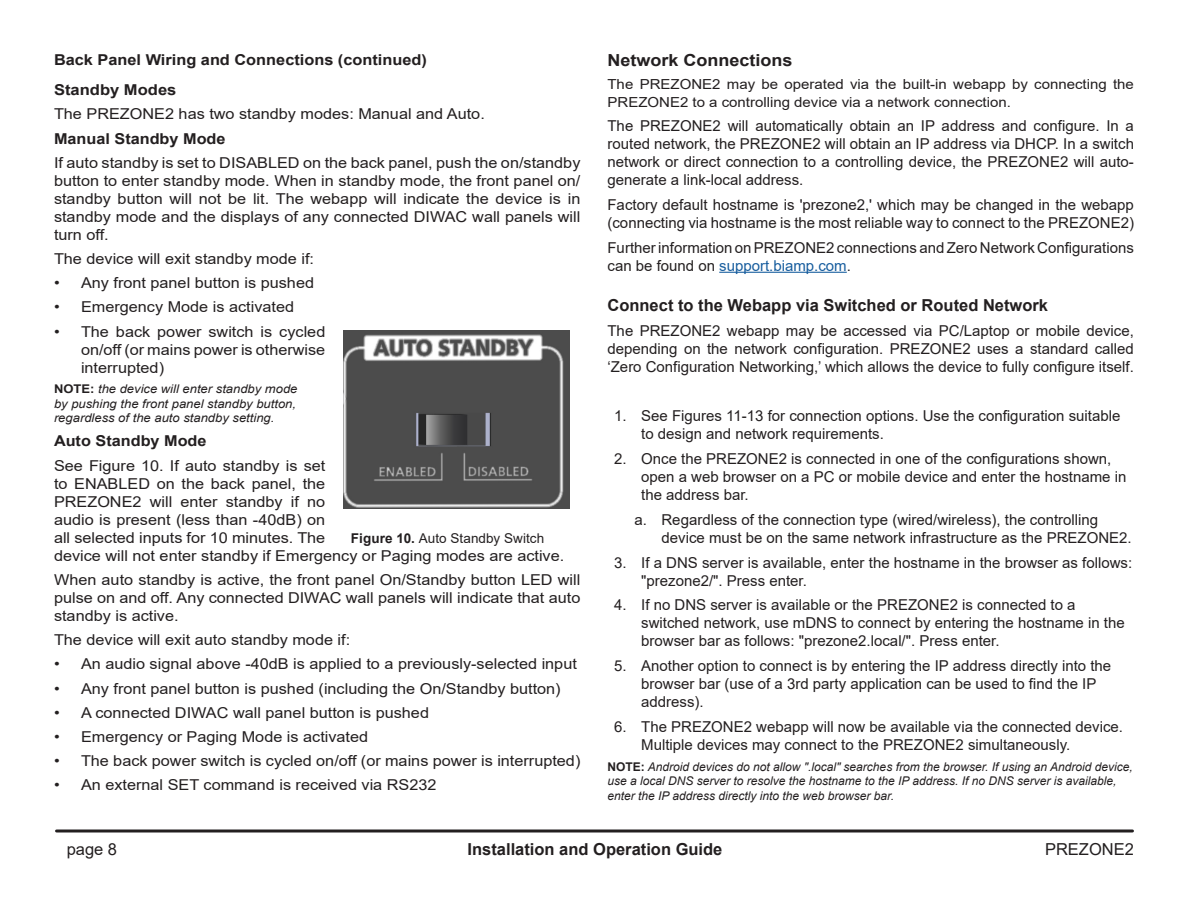
<style>
.page{position:relative;width:1188px;height:918px;background:#fff}
.page>*{position:absolute;margin:0;border:0;box-sizing:border-box;transform-origin:0 0}
.Body_Text_10pt_reg{font:700 16.65px "Arial";color:#231f20;scale:1.08 1}
.Heading__3__11_pt{font:700 16.5px "Arial";color:#231f20}
.t1{font:16.5px "Arial";color:#231f20}
.Body_Text_10pt_reg-2{font:15px/18px "Arial";color:#231f20}
.Body_Text_10pt_reg-3{font:15px/18px "Arial";color:#231f20;text-align:justify;scale:1.08 1}
.Heading__3__11_pt-2{font:700 15px "Arial";color:#231f20;scale:1.09 1}
.Body_Text_10pt_reg-4{font:700 15px "Arial";color:#231f20;scale:1.08 1}
.Heading__3__11_pt-3{font:700 15px "Arial";color:#231f20;scale:1.1 1}
.Body_Text_10pt_reg-5{font:13.8px/18px "Arial";color:#231f20;scale:1.08 1}
.caption-figures{font:13.5px "Arial";letter-spacing:.005em;color:#231f20}
.Notes_with_bold__8pt{font:italic 12px/14.4px "Arial";color:#231f20}
.Notes_with_bold__8pt-2{font:italic 12px/14.4px "Arial";color:#231f20;text-align:justify;scale:1.08 1}
.s1{font-weight:700;font-style:normal}
.s2{font-weight:700}
.s3{color:#175d9e}
</style>
<div class="page">
<hr style="left:57px;top:830px;width:1076px;height:2px;background:#231f20">
<hr style="left:719px;top:272px;width:128px;height:1px;background:#175d9e">
<img style="left:344px;top:330px;width:226px;height:178px">
<p class="Heading__3__11_pt-2" style="left:54px;top:49px;width:344px">Back Panel Wiring and Connections (continued)</p>
<p class="Heading__3__11_pt-3" style="left:54px;top:79px;width:113px">Standby Modes</p>
<p class="Body_Text_10pt_reg-3" style="left:54px;top:105px;width:400px">The PREZONE2 has two standby modes: Manual and Auto.</p>
<p class="Body_Text_10pt_reg-4" style="left:54px;top:128px;width:160px">Manual Standby Mode</p>
<p class="Body_Text_10pt_reg-3" style="left:54px;top:153px;width:489px">If auto standby is set to DISABLED on the back panel, push the on/standby button to enter standby mode. When in standby mode, the front panel on/ standby button will not be lit. The webapp will indicate the device is in standby mode and the displays of any connected DIWAC wall panels will turn off.</p>
<p class="Body_Text_10pt_reg-3" style="left:54px;top:250px;width:242px">The device will exit standby mode if:</p>
<p class="Body_Text_10pt_reg-3" style="left:54px;top:274px;width:242px">• Any front panel button is pushed</p>
<p class="Body_Text_10pt_reg-3" style="left:54px;top:298px;width:224px">• Emergency Mode is activated</p>
<p class="Body_Text_10pt_reg-3" style="left:81px;top:322px;width:228px;text-indent:-27px">• The back power switch is cycled on/off (or mains power is otherwise interrupted)</p>
<p class="Notes_with_bold__8pt-2" style="left:54px;top:382px;width:227px"><span class="s1">NOTE:</span> the device will enter standby mode by pushing the front panel standby button, regardless of the auto standby setting.</p>
<p class="Body_Text_10pt_reg-4" style="left:54px;top:431px;width:143px">Auto Standby Mode</p>
<p class="Body_Text_10pt_reg-3" style="left:54px;top:456px;width:474px;text-align:left">See Figure 10. If auto standby is set<br>to ENABLED on the back panel, the<br>PREZONE2 will enter standby if no<br>audio is present (less than -40dB) on<br>all selected inputs for 10 minutes. The<br>device will not enter standby if Emergency or Paging modes are active.</p>
<p class="Body_Text_10pt_reg-3" style="left:54px;top:570px;width:489px">When auto standby is active, the front panel On/Standby button LED will pulse on and off. Any connected DIWAC wall panels will indicate that auto standby is active.</p>
<p class="Body_Text_10pt_reg-3" style="left:54px;top:631px;width:276px">The device will exit auto standby mode if:</p>
<p class="Body_Text_10pt_reg-3" style="left:54px;top:655px;width:486px">• An audio signal above -40dB is applied to a previously-selected input</p>
<p class="Body_Text_10pt_reg-3" style="left:54px;top:679px;width:471px">• Any front panel button is pushed (including the On/Standby button)</p>
<p class="Body_Text_10pt_reg-3" style="left:54px;top:703px;width:349px">• A connected DIWAC wall panel button is pushed</p>
<p class="Body_Text_10pt_reg-3" style="left:54px;top:728px;width:292px">• Emergency or Paging Mode is activated</p>
<p class="Body_Text_10pt_reg-3" style="left:54px;top:752px;width:489px">• The back power switch is cycled on/off (or mains power is interrupted)</p>
<p class="Body_Text_10pt_reg-3" style="left:54px;top:776px;width:356px">• An external SET command is received via RS232</p>
<p class="caption-figures" style="left:351px;top:529px;width:195px"><span class="s2">Figure 10.</span> Auto Standby Switch</p>
<p class="Body_Text_10pt_reg" style="left:608px;top:49px;width:173px">Network Connections</p>
<p class="Body_Text_10pt_reg-5" style="left:608px;top:75px;width:489px">The PREZONE2 may be operated via the built-in webapp by connecting the<br>PREZONE2 to a controlling device via a network connection.</p>
<p class="Body_Text_10pt_reg-2" style="left:608px;top:117px;width:528px;text-align:justify">The PREZONE2 will automatically obtain an IP address and configure. In a routed network, the PREZONE2 will obtain an IP address via DHCP. In a switch network or direct connection to a controlling device, the PREZONE2 will auto&shy;generate a link-local address.</p>
<p class="Body_Text_10pt_reg-2" style="left:608px;top:196px;width:528px">Factory default hostname is 'prezone2,' which may be changed in the webapp (connecting via hostname is the most reliable way to connect to the PREZONE2)</p>
<p class="Body_Text_10pt_reg-2" style="left:608px;top:238px;width:528px">Further information on PREZONE2 connections and Zero Network Configurations can be found on <span class="s3">support.biamp.com</span>.</p>
<p class="Heading__3__11_pt" style="left:608px;top:294px;width:442px">Connect to the Webapp via Switched or Routed Network</p>
<p class="Body_Text_10pt_reg-2" style="left:608px;top:322px;width:528px;text-align:justify">The PREZONE2 webapp may be accessed via PC/Laptop or mobile device, depending on the network configuration. PREZONE2 uses a standard called ‘Zero Configuration Networking,’ which allows the device to fully configure itself.</p>
<p class="Body_Text_10pt_reg-2" style="left:641px;top:407px;width:481px;text-indent:-27px">1. See Figures 11-13 for connection options. Use the configuration suitable to design and network requirements.</p>
<p class="Body_Text_10pt_reg-2" style="left:641px;top:450px;width:487px;text-indent:-27px">2. Once the PREZONE2 is connected in one of the configurations shown, open a web browser on a PC or mobile device and enter the hostname in the address bar.</p>
<p class="Body_Text_10pt_reg-2" style="left:662px;top:511px;width:472px;text-indent:-27px">a. Regardless of the connection type (wired/wireless), the controlling device must be on the same network infrastructure as the PREZONE2.</p>
<p class="Body_Text_10pt_reg-2" style="left:641px;top:553px;width:493px;text-indent:-27px">3. If a DNS server is available, enter the hostname in the browser as follows: "prezone2/". Press enter.</p>
<p class="Body_Text_10pt_reg-2" style="left:641px;top:596px;width:485px;text-indent:-27px">4. If no DNS server is available or the PREZONE2 is connected to a switched network, use mDNS to connect by entering the hostname in the browser bar as follows: "prezone2.local/". Press enter.</p>
<p class="Body_Text_10pt_reg-2" style="left:641px;top:657px;width:471px;text-indent:-27px">5. Another option to connect is by entering the IP address directly into the browser bar (use of a 3rd party application can be used to find the IP address).</p>
<p class="Body_Text_10pt_reg-2" style="left:641px;top:718px;width:483px;text-indent:-27px">6. The PREZONE2 webapp will now be available via the connected device.<br>Multiple devices may connect to the PREZONE2 simultaneously.</p>
<p class="Notes_with_bold__8pt" style="left:608px;top:760px;width:527px"><span class="s1">NOTE:</span> Android devices do not allow ".local" searches from the browser. If using an Android device, use a local DNS server to resolve the hostname to the IP address. If no DNS server is available, enter the IP address directly into the web browser bar.</p>
<p class="t1" style="left:67px;top:838px;width:52px">page 8</p>
<p class="Heading__3__11_pt" style="left:468px;top:838px;width:256px">Installation and Operation Guide</p>
<p class="t1" style="left:1045px;top:838px;width:90px">PREZONE2</p>
</div>
